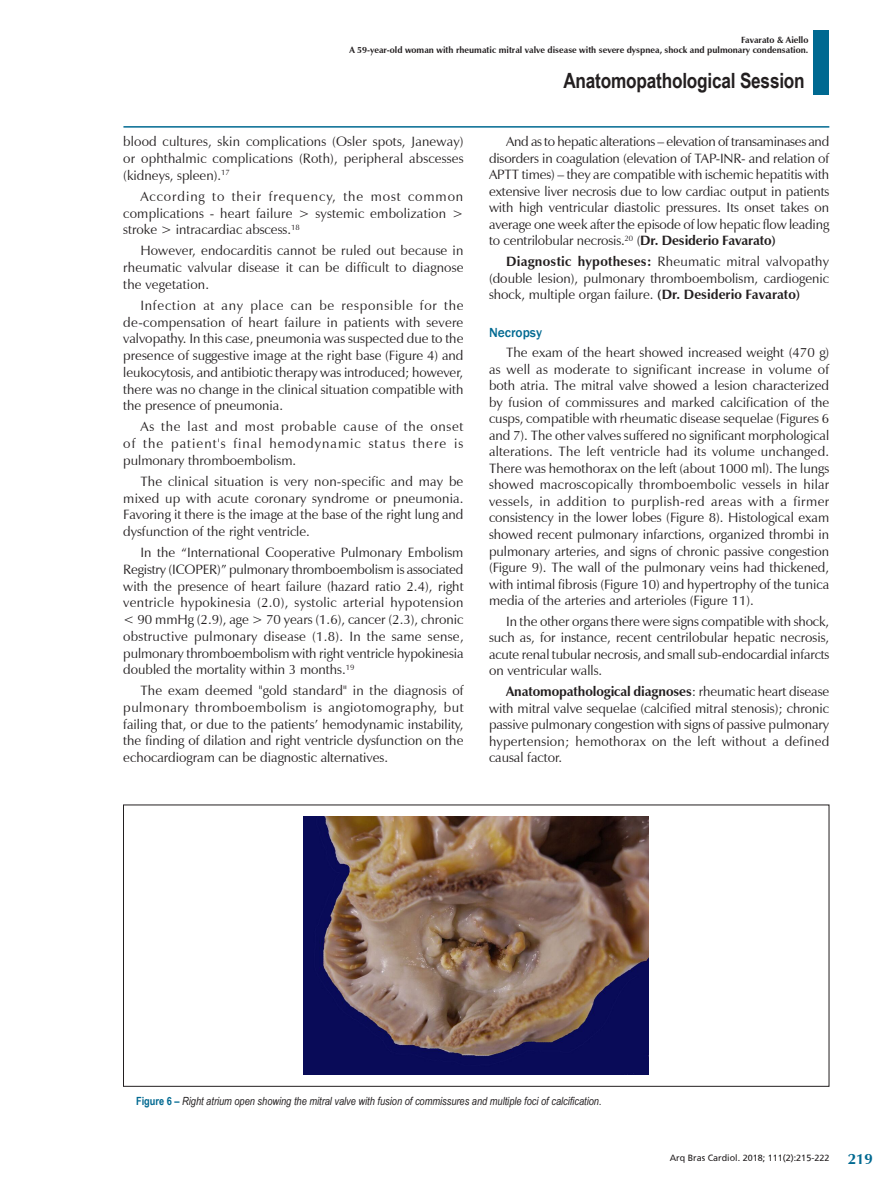
<style>
.page{position:relative;width:893px;height:1191px;background:#fff}
.page>*{position:absolute;margin:0;border:0;box-sizing:border-box;transform-origin:0 0}
.t1{font:700 21px "Arial Narrow";letter-spacing:-.01em;color:#231f20}
.t2{font:700 15px "Zapf Humanist 601 BT";color:#006991}
._01-TEXTO_BASICO{font:13.5px/16.5px "Zapf Humanist 601 BT";color:#231f20;text-align:justify}
._03_-_SUBTITULO_PRIN{font:500 13.5px "Franklin Gothic";color:#006991}
._05_LEGENDA_TABELA{font:italic 11.25px "Arial Narrow";color:#231f20}
.t3{font:700 9px/10.8px "Zapf Humanist 601 BT";color:#231f20;text-align:right}
.t4{font:9px "Frutiger";color:#231f20}
.s1{font-weight:700}
.s2{font-weight:700;font-style:normal;color:#006991}
</style>
<div class="page">
<hr style="left:123px;top:126px;width:706px;height:2px;background:#006991">
<div style="left:813px;top:30px;width:16px;height:64px;background:#006991"></div>
<img style="left:304px;top:816px;width:344px;height:258px">
<p class="t3" style="left:349px;top:34px;width:461px">Favarato &amp; Aiello<br>A 59-year-old woman with rheumatic mitral valve disease with severe dyspnea, shock and pulmonary condensation.</p>
<p class="_01-TEXTO_BASICO" style="left:123px;top:133px;width:342px">blood cultures, skin complications (Osler spots, Janeway) or ophthalmic complications (Roth), peripheral abscesses (kidneys, spleen).<sup>17</sup></p>
<p class="_01-TEXTO_BASICO" style="left:123px;top:188px;width:342px;text-indent:17px">According to their frequency, the most common complications - heart failure &gt; systemic embolization &gt; stroke &gt; intracardiac abscess.<sup>18</sup></p>
<p class="_01-TEXTO_BASICO" style="left:123px;top:242px;width:342px;text-indent:17px">However, endocarditis cannot be ruled out because in rheumatic valvular disease it can be difficult to diagnose the vegetation.</p>
<p class="_01-TEXTO_BASICO" style="left:123px;top:297px;width:342px;text-indent:17px">Infection at any place can be responsible for the de‑compensation of heart failure in patients with severe valvopathy. In this case, pneumonia was suspected due to the presence of suggestive image at the right base (Figure 4) and leukocytosis, and antibiotic therapy was introduced; however, there was no change in the clinical situation compatible with the presence of pneumonia.</p>
<p class="_01-TEXTO_BASICO" style="left:123px;top:418px;width:342px;text-indent:17px">As the last and most probable cause of the onset of the patient's final hemodynamic status there is pulmonary thromboembolism.</p>
<p class="_01-TEXTO_BASICO" style="left:123px;top:473px;width:342px;text-indent:17px">The clinical situation is very non-specific and may be mixed up with acute coronary syndrome or pneumonia.<br>Favoring it there is the image at the base of the right lung and dysfunction of the right ventricle.</p>
<p class="_01-TEXTO_BASICO" style="left:123px;top:544px;width:342px;text-indent:17px">In the “International Cooperative Pulmonary Embolism Registry (ICOPER)” pulmonary thromboembolism is associated with the presence of heart failure (hazard ratio 2.4), right ventricle hypokinesia (2.0), systolic arterial hypotension &lt; 90 mmHg (2.9), age &gt; 70 years (1.6), cancer (2.3), chronic obstructive pulmonary disease (1.8). In the same sense, pulmonary thromboembolism with right ventricle hypokinesia doubled the mortality within 3 months.<sup>19</sup></p>
<p class="_01-TEXTO_BASICO" style="left:123px;top:682px;width:342px;text-indent:17px">The exam deemed "gold standard" in the diagnosis of pulmonary thromboembolism is angiotomography, but failing that, or due to the patients’ hemodynamic instability, the finding of dilation and right ventricle dysfunction on the echocardiogram can be diagnostic alternatives.</p>
<h1 class="t1" style="left:563px;top:64px;width:243px">Anatomopathological Session</h1>
<p class="_01-TEXTO_BASICO" style="left:489px;top:133px;width:342px;text-indent:17px">And as to hepatic alterations – elevation of transaminases and disorders in coagulation (elevation of TAP-INR- and relation of APTT times) – they are compatible with ischemic hepatitis with extensive liver necrosis due to low cardiac output in patients with high ventricular diastolic pressures. Its onset takes on average one week after the episode of low hepatic flow leading to centrilobular necrosis.<sup>20</sup> (<span class="s1">Dr. Desiderio Favarato)</span></p>
<p class="_01-TEXTO_BASICO" style="left:489px;top:253px;width:342px;text-indent:17px"><span class="s1">Diagnostic hypotheses:</span> Rheumatic mitral valvopathy (double lesion), pulmonary thromboembolism, cardiogenic shock, multiple organ failure. <span class="s1">(Dr. Desiderio Favarato)</span></p>
<p class="_03_-_SUBTITULO_PRIN" style="left:489px;top:324px;width:55px">Necropsy</p>
<p class="_01-TEXTO_BASICO" style="left:489px;top:344px;width:342px;text-indent:17px">The exam of the heart showed increased weight (470 g) as well as moderate to significant increase in volume of both atria. The mitral valve showed a lesion characterized by fusion of commissures and marked calcification of the cusps, compatible with rheumatic disease sequelae (Figures 6 and 7). The other valves suffered no significant morphological alterations. The left ventricle had its volume unchanged.<br>There was hemothorax on the left (about 1000 ml). The lungs showed macroscopically thromboembolic vessels in hilar vessels, in addition to purplish-red areas with a firmer consistency in the lower lobes (Figure 8). Histological exam showed recent pulmonary infarctions, organized thrombi in pulmonary arteries, and signs of chronic passive congestion (Figure 9). The wall of the pulmonary veins had thickened, with intimal fibrosis (Figure 10) and hypertrophy of the tunica media of the arteries and arterioles (Figure 11).</p>
<p class="_01-TEXTO_BASICO" style="left:489px;top:613px;width:342px;text-indent:17px">In the other organs there were signs compatible with shock, such as, for instance, recent centrilobular hepatic necrosis, acute renal tubular necrosis, and small sub-endocardial infarcts on ventricular walls.</p>
<p class="_01-TEXTO_BASICO" style="left:489px;top:683px;width:342px;text-indent:17px"><span class="s1">Anatomopathological diagnoses</span>: rheumatic heart disease with mitral valve sequelae (calcified mitral stenosis); chronic passive pulmonary congestion with signs of passive pulmonary hypertension; hemothorax on the left without a defined causal factor.</p>
<p class="_05_LEGENDA_TABELA" style="left:136px;top:1093px;width:467px"><span class="s2">Figure 6 –</span> Right atrium open showing the mitral valve with fusion of commissures and multiple foci of calcification.</p>
<p class="t4" style="left:670px;top:1153px;width:161px">Arq Bras Cardiol. 2018; 111(2):215-222</p>
<p class="t2" style="left:848px;top:1149px;width:26px">219</p>
</div>
